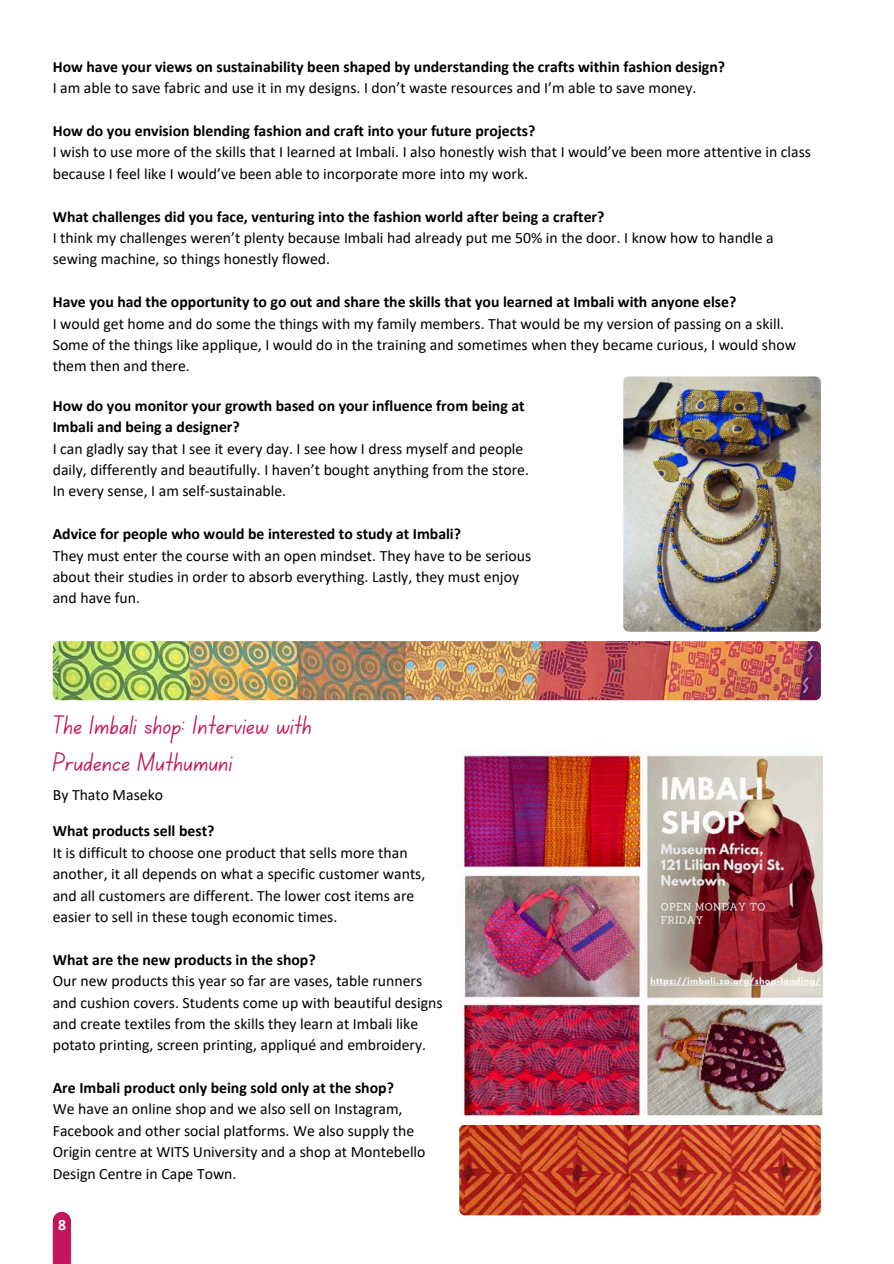
<style>
.page{position:relative;width:894px;height:1264px;background:#fff}
.page>*{position:absolute;margin:0;border:0;box-sizing:border-box;transform-origin:0 0}
.t1{font:27px/37.2px "Canva School Font";color:#c4165a}
.t2{font:15.75px/21.3px "Calibri";color:#000}
.t3{font:700 15.75px/21.3px "Calibri";color:#000}
.t4{font:700 15.75px "Calibri";color:#fff}
</style>
<div class="page">
<svg style="left:53px;top:1211px;width:18px;height:52px"></svg>
<img style="left:623px;top:376px;width:197px;height:255px;border-radius:6px">
<img style="left:459px;top:1124px;width:361px;height:91px;border-radius:6px">
<img style="left:53px;top:641px;width:767px;height:59px;border-radius:6px">
<img style="left:455px;top:747px;width:369px;height:369px">
<p class="t3" style="left:53px;top:57px;width:673px">How have your views on sustainability been shaped by understanding the crafts within fashion design?</p>
<p class="t2" style="left:53px;top:79px;width:645px">I am able to save fabric and use it in my designs. I don’t waste resources and I’m able to save money.</p>
<p class="t3" style="left:53px;top:121px;width:484px">How do you envision blending fashion and craft into your future projects?</p>
<p class="t2" style="left:53px;top:143px;width:759px">I wish to use more of the skills that I learned at Imbali. I also honestly wish that I would’ve been more attentive in class because I feel like I would’ve been able to incorporate more into my work.</p>
<p class="t3" style="left:53px;top:207px;width:553px">What challenges did you face, venturing into the fashion world after being a crafter?</p>
<p class="t2" style="left:53px;top:228px;width:722px">I think my challenges weren’t plenty because Imbali had already put me 50% in the door. I know how to handle a sewing machine, so things honestly flowed.</p>
<p class="t3" style="left:53px;top:292px;width:685px">Have you had the opportunity to go out and share the skills that you learned at Imbali with anyone else?</p>
<p class="t2" style="left:53px;top:314px;width:744px">I would get home and do some the things with my family members. That would be my version of passing on a skill.<br>Some of the things like applique, I would do in the training and sometimes when they became curious, I would show them then and there.</p>
<p class="t3" style="left:53px;top:396px;width:473px">How do you monitor your growth based on your influence from being at<br>Imbali and being a designer?</p>
<p class="t2" style="left:53px;top:439px;width:477px">I can gladly say that I see it every day. I see how I dress myself and people daily, differently and beautifully. I haven’t bought anything from the store.<br>In every sense, I am self-sustainable.</p>
<h1 class="t3" style="left:53px;top:524px;width:410px">Advice for people who would be interested to study at Imbali?</h1>
<p class="t2" style="left:53px;top:546px;width:479px">They must enter the course with an open mindset. They have to be serious about their studies in order to absorb everything. Lastly, they must enjoy and have fun.</p>
<p class="t1" style="left:53px;top:710px;width:260px">The Imbali shop: Interview with<br>Prudence Muthumuni</p>
<p class="t2" style="left:53px;top:785px;width:112px">By Thato Maseko</p>
<p class="t3" style="left:53px;top:821px;width:163px">What products sell best?</p>
<p class="t2" style="left:53px;top:843px;width:374px">It is difficult to choose one product that sells more than another, it all depends on what a specific customer wants, and all customers are different. The lower cost items are easier to sell in these tough economic times.</p>
<p class="t3" style="left:53px;top:950px;width:264px">What are the new products in the shop?</p>
<p class="t2" style="left:53px;top:971px;width:391px">Our new products this year so far are vases, table runners and cushion covers. Students come up with beautiful designs and create textiles from the skills they learn at Imbali like potato printing, screen printing, appliqué and embroidery.</p>
<p class="t3" style="left:53px;top:1078px;width:342px">Are Imbali product only being sold only at the shop?</p>
<p class="t2" style="left:53px;top:1099px;width:374px">We have an online shop and we also sell on Instagram, Facebook and other social platforms. We also supply the Origin centre at WITS University and a shop at Montebello Design Centre in Cape Town.</p>
<p class="t4" style="left:58px;top:1217px;width:9px">8</p>
</div>
